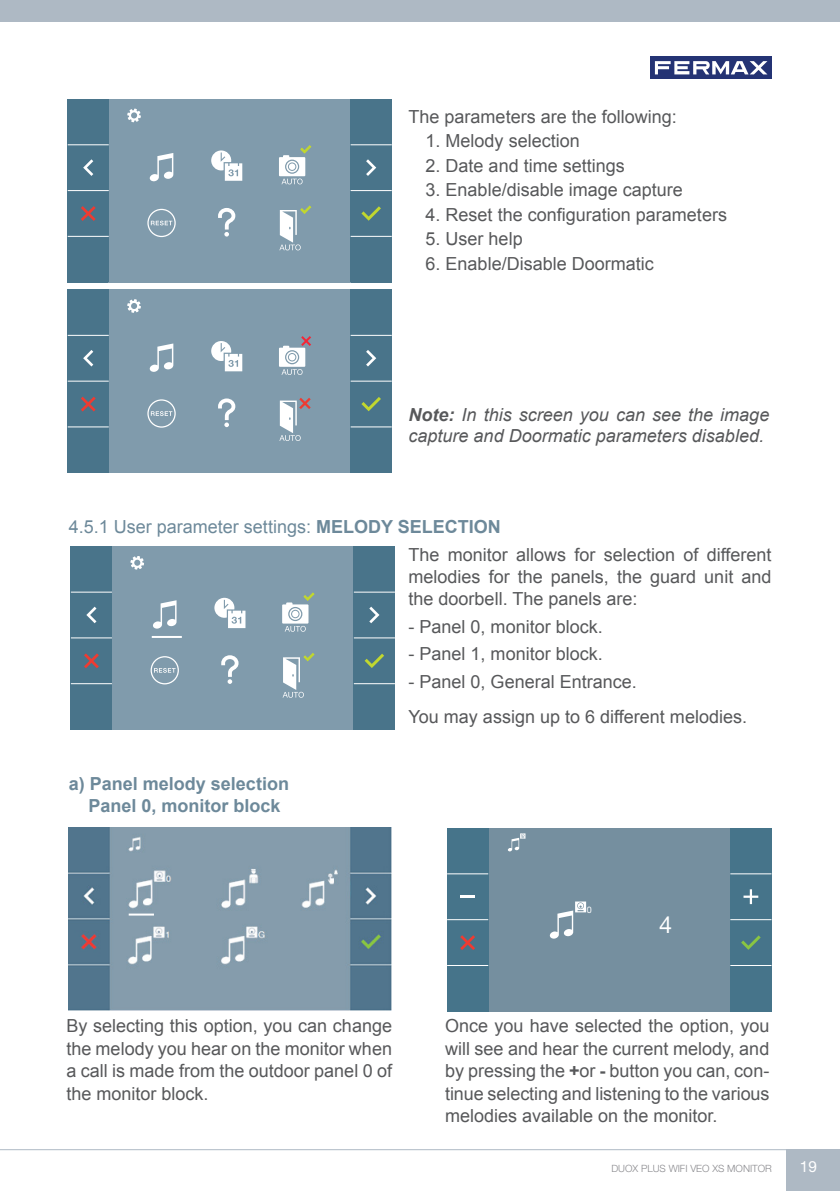
<style>
.page{position:relative;width:840px;height:1191px;background:#fff}
.page>*{position:absolute;margin:0;border:0;box-sizing:border-box;transform-origin:0 0}
.t1{font:23.4px "Helvetica Neue LT Std";color:#fff}
.NOTAS{font:18px/22.4px "Arial";color:#57585a;text-align:justify}
.t2{font:italic 18px/21.6px "Arial";color:#57585a}
.Nota{font:18px "Arial";color:#6d899a}
.Nota-2{font:700 18px "Arial";color:#6d899a}
.t3{font:15.4px "Helvetica Neue";color:#fff}
.t4{font:300 10px "Helvetica Neue LT Std";color:#8a8a8e}
.t5{font:9px "Helvetica Neue LT Std";color:#fff}
.s1{font-weight:700}
</style>
<div class="page">
<div style="left:786px;top:1149px;width:53px;height:42px;background:#aeb9c4"></div>
<div style="left:650px;top:57px;width:121px;height:22px;background:#243374"></div>
<svg style="left:654px;top:61px;width:113px;height:13px"></svg>
<hr style="left:0;top:1149px;width:839px;height:1px;background:#aeb9c4">
<div style="left:0;top:0;width:839px;height:22px;background:#aeb9c4"></div>
<div style="left:108px;top:289px;width:243px;height:184px;background:#809bac"></div>
<div style="left:68px;top:289px;width:41px;height:46px;background:#49748a"></div>
<div style="left:68px;top:335px;width:41px;height:46px;background:#49748a"></div>
<div style="left:68px;top:381px;width:41px;height:46px;background:#49748a"></div>
<div style="left:68px;top:427px;width:41px;height:46px;background:#49748a"></div>
<hr style="left:68px;top:426px;width:41px;height:1px;background:#fff">
<hr style="left:68px;top:381px;width:41px;height:1px;background:#fff">
<hr style="left:68px;top:335px;width:41px;height:1px;background:#fff">
<div style="left:350px;top:289px;width:41px;height:46px;background:#49748a"></div>
<div style="left:350px;top:335px;width:41px;height:46px;background:#49748a"></div>
<div style="left:350px;top:381px;width:41px;height:46px;background:#49748a"></div>
<div style="left:350px;top:427px;width:41px;height:46px;background:#49748a"></div>
<hr style="left:350px;top:426px;width:41px;height:1px;background:#fff">
<hr style="left:350px;top:381px;width:41px;height:1px;background:#fff">
<hr style="left:350px;top:335px;width:41px;height:1px;background:#fff">
<svg style="left:218px;top:398px;width:17px;height:29px"></svg>
<svg style="left:147px;top:399px;width:29px;height:29px"></svg>
<svg style="left:366px;top:350px;width:10px;height:16px"></svg>
<svg style="left:83px;top:350px;width:10px;height:16px"></svg>
<svg style="left:81px;top:396px;width:15px;height:15px"></svg>
<svg style="left:361px;top:397px;width:20px;height:14px"></svg>
<svg style="left:127px;top:299px;width:14px;height:14px"></svg>
<svg style="left:150px;top:343px;width:23px;height:29px"></svg>
<svg style="left:211px;top:341px;width:31px;height:30px"></svg>
<svg style="left:279px;top:336px;width:32px;height:39px"></svg>
<svg style="left:279px;top:398px;width:31px;height:43px"></svg>
<div style="left:108px;top:99px;width:243px;height:183px;background:#809bac"></div>
<div style="left:68px;top:99px;width:41px;height:46px;background:#49748a"></div>
<div style="left:68px;top:145px;width:41px;height:46px;background:#49748a"></div>
<div style="left:68px;top:191px;width:41px;height:45px;background:#49748a"></div>
<div style="left:68px;top:236px;width:41px;height:46px;background:#49748a"></div>
<hr style="left:68px;top:236px;width:41px;height:1px;background:#fff">
<hr style="left:68px;top:190px;width:41px;height:1px;background:#fff">
<hr style="left:68px;top:144px;width:41px;height:1px;background:#fff">
<div style="left:350px;top:99px;width:41px;height:46px;background:#49748a"></div>
<div style="left:350px;top:145px;width:41px;height:46px;background:#49748a"></div>
<div style="left:350px;top:191px;width:41px;height:45px;background:#49748a"></div>
<div style="left:350px;top:236px;width:41px;height:46px;background:#49748a"></div>
<hr style="left:350px;top:236px;width:41px;height:1px;background:#fff">
<hr style="left:350px;top:190px;width:41px;height:1px;background:#fff">
<hr style="left:350px;top:144px;width:41px;height:1px;background:#fff">
<svg style="left:218px;top:208px;width:17px;height:29px"></svg>
<svg style="left:147px;top:209px;width:29px;height:28px"></svg>
<svg style="left:366px;top:159px;width:10px;height:17px"></svg>
<svg style="left:83px;top:159px;width:10px;height:17px"></svg>
<svg style="left:81px;top:206px;width:15px;height:15px"></svg>
<svg style="left:361px;top:206px;width:20px;height:15px"></svg>
<svg style="left:127px;top:109px;width:14px;height:13px"></svg>
<svg style="left:150px;top:153px;width:23px;height:28px"></svg>
<svg style="left:211px;top:150px;width:31px;height:31px"></svg>
<svg style="left:279px;top:145px;width:32px;height:39px"></svg>
<svg style="left:279px;top:205px;width:32px;height:45px"></svg>
<div style="left:112px;top:546px;width:242px;height:183px;background:#809bac"></div>
<div style="left:71px;top:546px;width:41px;height:46px;background:#49748a"></div>
<div style="left:71px;top:592px;width:41px;height:46px;background:#49748a"></div>
<div style="left:71px;top:638px;width:41px;height:46px;background:#49748a"></div>
<div style="left:71px;top:684px;width:41px;height:45px;background:#49748a"></div>
<hr style="left:71px;top:683px;width:41px;height:1px;background:#fff">
<hr style="left:71px;top:637px;width:41px;height:1px;background:#fff">
<hr style="left:71px;top:592px;width:41px;height:1px;background:#fff">
<div style="left:353px;top:546px;width:41px;height:46px;background:#49748a"></div>
<div style="left:353px;top:592px;width:41px;height:46px;background:#49748a"></div>
<div style="left:353px;top:638px;width:41px;height:46px;background:#49748a"></div>
<div style="left:353px;top:684px;width:41px;height:45px;background:#49748a"></div>
<hr style="left:353px;top:683px;width:41px;height:1px;background:#fff">
<hr style="left:353px;top:637px;width:41px;height:1px;background:#fff">
<hr style="left:353px;top:592px;width:41px;height:1px;background:#fff">
<svg style="left:221px;top:655px;width:17px;height:29px"></svg>
<svg style="left:150px;top:656px;width:29px;height:28px"></svg>
<svg style="left:369px;top:606px;width:10px;height:17px"></svg>
<svg style="left:86px;top:606px;width:10px;height:17px"></svg>
<svg style="left:84px;top:653px;width:15px;height:15px"></svg>
<svg style="left:364px;top:654px;width:20px;height:14px"></svg>
<svg style="left:130px;top:556px;width:14px;height:13px"></svg>
<svg style="left:153px;top:600px;width:23px;height:29px"></svg>
<svg style="left:214px;top:598px;width:31px;height:30px"></svg>
<svg style="left:282px;top:592px;width:32px;height:40px"></svg>
<svg style="left:283px;top:653px;width:31px;height:44px"></svg>
<hr style="left:152px;top:636px;width:30px;height:2px;background:#fff">
<div style="left:487px;top:827px;width:243px;height:184px;background:#758f9f"></div>
<div style="left:447px;top:827px;width:41px;height:46px;background:#46748a"></div>
<div style="left:447px;top:873px;width:41px;height:46px;background:#46748a"></div>
<div style="left:447px;top:919px;width:41px;height:46px;background:#46748a"></div>
<div style="left:447px;top:965px;width:41px;height:46px;background:#46748a"></div>
<hr style="left:447px;top:965px;width:41px;height:1px;background:#fff">
<hr style="left:447px;top:919px;width:41px;height:1px;background:#fff">
<hr style="left:447px;top:873px;width:41px;height:1px;background:#fff">
<div style="left:730px;top:827px;width:41px;height:46px;background:#46748a"></div>
<div style="left:730px;top:873px;width:41px;height:46px;background:#46748a"></div>
<div style="left:730px;top:919px;width:41px;height:46px;background:#46748a"></div>
<div style="left:730px;top:965px;width:41px;height:46px;background:#46748a"></div>
<hr style="left:730px;top:965px;width:41px;height:1px;background:#fff">
<hr style="left:730px;top:919px;width:41px;height:1px;background:#fff">
<hr style="left:730px;top:873px;width:41px;height:1px;background:#fff">
<svg style="left:460px;top:935px;width:15px;height:15px"></svg>
<svg style="left:741px;top:935px;width:19px;height:14px"></svg>
<svg style="left:508px;top:833px;width:17px;height:18px"></svg>
<svg style="left:743px;top:889px;width:14px;height:15px"></svg>
<hr style="left:460px;top:895px;width:15px;height:3px;background:#fff">
<svg style="left:549px;top:901px;width:36px;height:38px"></svg>
<img style="left:69px;top:827px;width:322px;height:183px">
<hr style="left:129px;top:913px;width:25px;height:2px;background:#fff">
<p class="NOTAS" style="left:408px;top:105px;width:270px">The parameters are the following:</p>
<p class="NOTAS" style="left:425px;top:130px;width:156px">1. Melody selection</p>
<p class="NOTAS" style="left:425px;top:154px;width:201px">2. Date and time settings</p>
<p class="NOTAS" style="left:425px;top:179px;width:259px">3. Enable/disable image capture</p>
<p class="NOTAS" style="left:425px;top:203px;width:303px">4. Reset the configuration parameters</p>
<p class="NOTAS" style="left:425px;top:228px;width:99px">5. User help</p>
<p class="NOTAS" style="left:425px;top:252px;width:230px">6. Enable/Disable Doormatic</p>
<p class="t2" style="left:408px;top:404px;width:362px"><span class="s1">Note:</span> In this screen you can see the image capture and Doormatic parameters disabled.</p>
<p class="Nota" style="left:69px;top:515px;width:433px">4.5.1 User parameter settings: <span class="s1">MELODY SELECTION</span></p>
<p class="Nota-2" style="left:69px;top:771px;width:222px">a) Panel melody selection</p>
<p class="Nota-2" style="left:88px;top:793px;width:194px">Panel 0, monitor block</p>
<p class="NOTAS" style="left:408px;top:544px;width:364px">The monitor allows for selection of different melodies for the panels, the guard unit and the doorbell. The panels are:</p>
<p class="NOTAS" style="left:408px;top:615px;width:196px">- Panel 0, monitor block.</p>
<p class="NOTAS" style="left:408px;top:643px;width:196px">- Panel 1, monitor block.</p>
<p class="NOTAS" style="left:408px;top:670px;width:230px">- Panel 0, General Entrance.</p>
<p class="NOTAS" style="left:408px;top:705px;width:340px">You may assign up to 6 different melodies.</p>
<p class="NOTAS" style="left:66px;top:1014px;width:327px">By selecting this option, you can change the melody you hear on the monitor when a call is made from the outdoor panel 0 of the monitor block.</p>
<p class="t5" style="left:586px;top:904px;width:7px">0</p>
<p class="t1" style="left:658px;top:910px;width:15px">4</p>
<p class="NOTAS" style="left:445px;top:1014px;width:326px">Once you have selected the option, you will see and hear the current melody, and by pressing the <span class="s1">+</span>or <span class="s1">-</span> button you can, con&shy;tinue selecting and listening to the various melodies available on the monitor.</p>
<p class="t4" style="left:611px;top:1162px;width:162px">DUOX PLUS WIFI VEO XS MONITOR</p>
<p class="t3" style="left:799px;top:1157px;width:19px">19</p>
</div>
